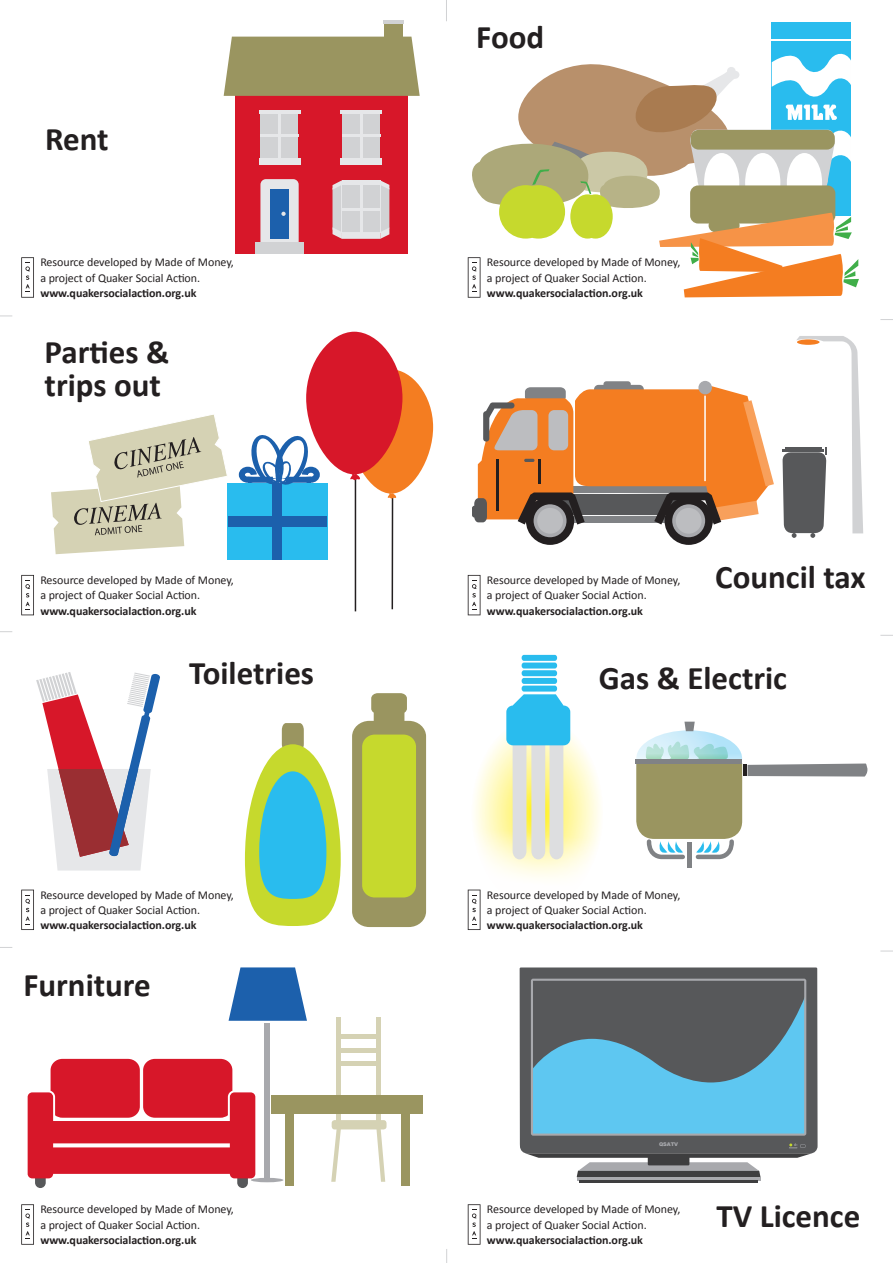
<style>
.page{position:relative;width:893px;height:1263px;background:#fff}
.page>*{position:absolute;margin:0;border:0;box-sizing:border-box;transform-origin:0 0}
.t1{font:700 33px/33px "Calibri";color:#231f20}
.t2{font:12px/15.3px "Calibri";letter-spacing:-.005em;color:#231f20}
.t3{font:700 12px "Calibri";letter-spacing:-.005em;color:#231f20}
.t4{font:900 5.1px "Arial";color:#a8a9ad}
</style>
<div class="page">
<svg style="left:21px;top:257px;width:13px;height:41px"></svg>
<svg style="left:21px;top:575px;width:13px;height:40px"></svg>
<svg style="left:21px;top:890px;width:13px;height:40px"></svg>
<svg style="left:21px;top:1204px;width:13px;height:41px"></svg>
<svg style="left:468px;top:575px;width:12px;height:40px"></svg>
<svg style="left:468px;top:890px;width:12px;height:40px"></svg>
<svg style="left:468px;top:1204px;width:12px;height:41px"></svg>
<svg style="left:446px;top:0;width:1px;height:21px"></svg>
<svg style="left:0;top:316px;width:12px;height:1px"></svg>
<svg style="left:880px;top:319px;width:13px;height:1px"></svg>
<svg style="left:0;top:631px;width:12px;height:1px"></svg>
<svg style="left:880px;top:635px;width:13px;height:1px"></svg>
<svg style="left:0;top:947px;width:12px;height:1px"></svg>
<svg style="left:880px;top:951px;width:13px;height:1px"></svg>
<svg style="left:446px;top:1249px;width:1px;height:14px"></svg>
<div style="left:772px;top:42px;width:79px;height:174px;background:#29bcee"></div>
<div style="left:772px;top:23px;width:79px;height:16px;background:#29bcee"></div>
<hr style="left:355px;top:475px;width:1px;height:136px;background:#231f20">
<hr style="left:392px;top:496px;width:1px;height:113px;background:#231f20">
<svg style="left:470px;top:715px;width:134px;height:194px"></svg>
<svg style="left:506px;top:694px;width:64px;height:165px;background:#b4dbd3"></svg>
<div style="left:522px;top:686px;width:35px;height:5px;background:#29bcee;border-radius:3px"></div>
<div style="left:522px;top:678px;width:35px;height:6px;background:#29bcee;border-radius:3px"></div>
<div style="left:522px;top:670px;width:35px;height:6px;background:#29bcee;border-radius:3px"></div>
<div style="left:522px;top:662px;width:35px;height:6px;background:#29bcee;border-radius:3px"></div>
<div style="left:522px;top:655px;width:35px;height:6px;background:#29bcee;border-radius:3px"></div>
<div style="left:227px;top:483px;width:100px;height:77px;background:#29bcee"></div>
<div style="left:272px;top:483px;width:10px;height:77px;background:#1c60ac"></div>
<svg style="left:51px;top:332px;width:382px;height:222px"></svg>
<svg style="left:636px;top:730px;width:106px;height:57px"></svg>
<svg style="left:684px;top:722px;width:11px;height:9px"></svg>
<svg style="left:636px;top:740px;width:232px;height:127px"></svg>
<hr style="left:577px;top:1177px;width:183px;height:3px;background:#a8a9ad">
<hr style="left:579px;top:1180px;width:179px;height:2px;background:#3e3e3f">
<svg style="left:520px;top:967px;width:298px;height:186px;background:#5d5e60"></svg>
<svg style="left:525px;top:1143px;width:287px;height:35px"></svg>
<svg style="left:531px;top:979px;width:275px;height:157px;background:#5d90a5"></svg>
<div style="left:352px;top:721px;width:74px;height:206px;background:#9a9560;border-radius:16px"></div>
<div style="left:362px;top:734px;width:54px;height:163px;background:#c6d92d;border-radius:12px"></div>
<div style="left:374px;top:708px;width:30px;height:21px;background:#9a9560;border-radius:5px"></div>
<svg style="left:371px;top:693px;width:36px;height:21px"></svg>
<svg style="left:245px;top:723px;width:96px;height:203px"></svg>
<svg style="left:36px;top:672px;width:124px;height:198px"></svg>
<div style="left:235px;top:94px;width:173px;height:159px;background:#d71729"></div>
<div style="left:224px;top:37px;width:196px;height:59px;background:#9a9560"></div>
<div style="left:260px;top:179px;width:39px;height:68px;background:#e6e7e9;border-radius:5px"></div>
<div style="left:255px;top:243px;width:49px;height:11px;background:#d1d2d4"></div>
<div style="left:270px;top:189px;width:19px;height:50px;background:#1c60ac"></div>
<div style="left:261px;top:112px;width:37px;height:50px;background:#d1d2d4"></div>
<div style="left:259px;top:158px;width:41px;height:7px;background:#e6e7e9"></div>
<div style="left:342px;top:112px;width:38px;height:50px;background:#d1d2d4"></div>
<div style="left:341px;top:183px;width:40px;height:50px;background:#d1d2d4"></div>
<div style="left:340px;top:158px;width:42px;height:7px;background:#e6e7e9"></div>
<hr style="left:259px;top:110px;width:41px;height:4px;background:#e6e7e9">
<hr style="left:340px;top:110px;width:42px;height:4px;background:#e6e7e9">
<div style="left:342px;top:232px;width:38px;height:7px;background:#e6e7e9"></div>
<hr style="left:342px;top:208px;width:38px;height:2px;background:#e6e7e9">
<hr style="left:360px;top:185px;width:2px;height:49px;background:#e6e7e9">
<hr style="left:342px;top:135px;width:38px;height:2px;background:#e6e7e9">
<hr style="left:360px;top:113px;width:2px;height:45px;background:#e6e7e9">
<hr style="left:260px;top:135px;width:39px;height:2px;background:#e6e7e9">
<hr style="left:278px;top:113px;width:3px;height:45px;background:#e6e7e9">
<div style="left:342px;top:180px;width:38px;height:5px;background:#e6e7e9"></div>
<svg style="left:332px;top:180px;width:10px;height:59px"></svg>
<svg style="left:380px;top:180px;width:9px;height:59px"></svg>
<svg style="left:281px;top:212px;width:5px;height:4px"></svg>
<div style="left:384px;top:22px;width:18px;height:21px;background:#9a9560"></div>
<hr style="left:383px;top:20px;width:21px;height:4px;background:#d1d2d4">
<hr style="left:341px;top:184px;width:1px;height:49px;background:#e6e7e9">
<hr style="left:380px;top:184px;width:1px;height:49px;background:#e6e7e9">
<svg style="left:782px;top:336px;width:81px;height:202px"></svg>
<div style="left:797px;top:339px;width:22px;height:6px;background:#f47d21;border-radius:50%"></div>
<div style="left:603px;top:381px;width:28px;height:6px;background:#808285;border-radius:3px"></div>
<hr style="left:472px;top:506px;width:4px;height:11px;background:#57585a;border-radius:2px">
<div style="left:665px;top:497px;width:48px;height:48px;background:#231f20;border-radius:50%"></div>
<div style="left:672px;top:504px;width:33px;height:33px;background:#a8a9ad;border-radius:50%"></div>
<div style="left:676px;top:508px;width:26px;height:26px;background:#bcbdc0;border-radius:50%"></div>
<div style="left:526px;top:497px;width:48px;height:48px;background:#231f20;border-radius:50%"></div>
<div style="left:534px;top:504px;width:32px;height:33px;background:#a8a9ad;border-radius:50%"></div>
<div style="left:537px;top:508px;width:26px;height:26px;background:#bcbdc0;border-radius:50%"></div>
<svg style="left:474px;top:384px;width:300px;height:140px"></svg>
<div style="left:483px;top:411px;width:6px;height:31px;background:#57585a;border-radius:3px"></div>
<hr style="left:704px;top:396px;width:2px;height:85px;background:#fff">
<div style="left:698px;top:381px;width:14px;height:13px;background:#a8a9ad;border-radius:50%"></div>
<svg style="left:229px;top:967px;width:78px;height:54px;background:#3f79b9"></svg>
<div style="left:264px;top:1023px;width:6px;height:158px;background:#a8a9ad"></div>
<hr style="left:251px;top:1178px;width:32px;height:4px;background:#a8a9ad;border-radius:50%">
<hr style="left:337px;top:1017px;width:4px;height:107px;background:#d5d2b4">
<svg style="left:331px;top:1128px;width:10px;height:54px"></svg>
<svg style="left:376px;top:1129px;width:9px;height:53px"></svg>
<hr style="left:377px;top:1017px;width:4px;height:107px;background:#d5d2b4">
<hr style="left:339px;top:1034px;width:40px;height:4px;background:#d5d2b4">
<hr style="left:339px;top:1048px;width:40px;height:4px;background:#d5d2b4">
<hr style="left:339px;top:1062px;width:40px;height:4px;background:#d5d2b4">
<div style="left:332px;top:1120px;width:55px;height:9px;background:#d5d2b4;border-radius:3px"></div>
<div style="left:35px;top:1172px;width:11px;height:16px;background:#57585a;border-radius:5px"></div>
<div style="left:237px;top:1172px;width:11px;height:16px;background:#57585a;border-radius:5px"></div>
<svg style="left:28px;top:1059px;width:227px;height:119px;background:#dc3949"></svg>
<div style="left:271px;top:1095px;width:152px;height:18px;background:#9a9560"></div>
<div style="left:285px;top:1106px;width:8px;height:79px;background:#9a9560"></div>
<div style="left:401px;top:1106px;width:9px;height:79px;background:#9a9560"></div>
<svg style="left:467px;top:47px;width:392px;height:251px"></svg>
<h1 class="t1" style="left:45px;top:123px;width:65px">Rent</h1>
<p class="t2" style="left:40px;top:255px;width:195px">Resource developed by Made of Money, a project of Quaker Social Action.</p>
<p class="t3" style="left:40px;top:285px;width:158px">www.quakersocialaction.org.uk</p>
<h1 class="t1" style="left:45px;top:335px;width:126px">Parties &amp; trips out</h1>
<p class="t2" style="left:40px;top:572px;width:195px">Resource developed by Made of Money, a project of Quaker Social Action.</p>
<p class="t3" style="left:40px;top:603px;width:158px">www.quakersocialaction.org.uk</p>
<h1 class="t1" style="left:189px;top:656px;width:126px">Toiletries</h1>
<p class="t2" style="left:40px;top:887px;width:195px">Resource developed by Made of Money, a project of Quaker Social Action.</p>
<p class="t3" style="left:40px;top:917px;width:158px">www.quakersocialaction.org.uk</p>
<h1 class="t1" style="left:23px;top:969px;width:129px">Furniture</h1>
<p class="t2" style="left:40px;top:1202px;width:195px">Resource developed by Made of Money, a project of Quaker Social Action.</p>
<p class="t3" style="left:40px;top:1232px;width:158px">www.quakersocialaction.org.uk</p>
<h1 class="t1" style="left:476px;top:21px;width:69px">Food</h1>
<p class="t2" style="left:487px;top:255px;width:195px">Resource developed by Made of Money, a project of Quaker Social Action.</p>
<p class="t3" style="left:487px;top:285px;width:158px">www.quakersocialaction.org.uk</p>
<p class="t2" style="left:487px;top:572px;width:195px">Resource developed by Made of Money, a project of Quaker Social Action.</p>
<p class="t3" style="left:487px;top:603px;width:158px">www.quakersocialaction.org.uk</p>
<h1 class="t1" style="left:715px;top:561px;width:152px">Council tax</h1>
<h1 class="t1" style="left:599px;top:662px;width:190px">Gas &amp; Electric</h1>
<p class="t2" style="left:487px;top:887px;width:195px">Resource developed by Made of Money, a project of Quaker Social Action.</p>
<p class="t3" style="left:487px;top:917px;width:158px">www.quakersocialaction.org.uk</p>
<p class="t4" style="left:659px;top:1140px;width:21px">QSATV</p>
<p class="t2" style="left:487px;top:1202px;width:195px">Resource developed by Made of Money, a project of Quaker Social Action.</p>
<p class="t3" style="left:487px;top:1232px;width:158px">www.quakersocialaction.org.uk</p>
<h1 class="t1" style="left:716px;top:1199px;width:145px">TV Licence</h1>
</div>
